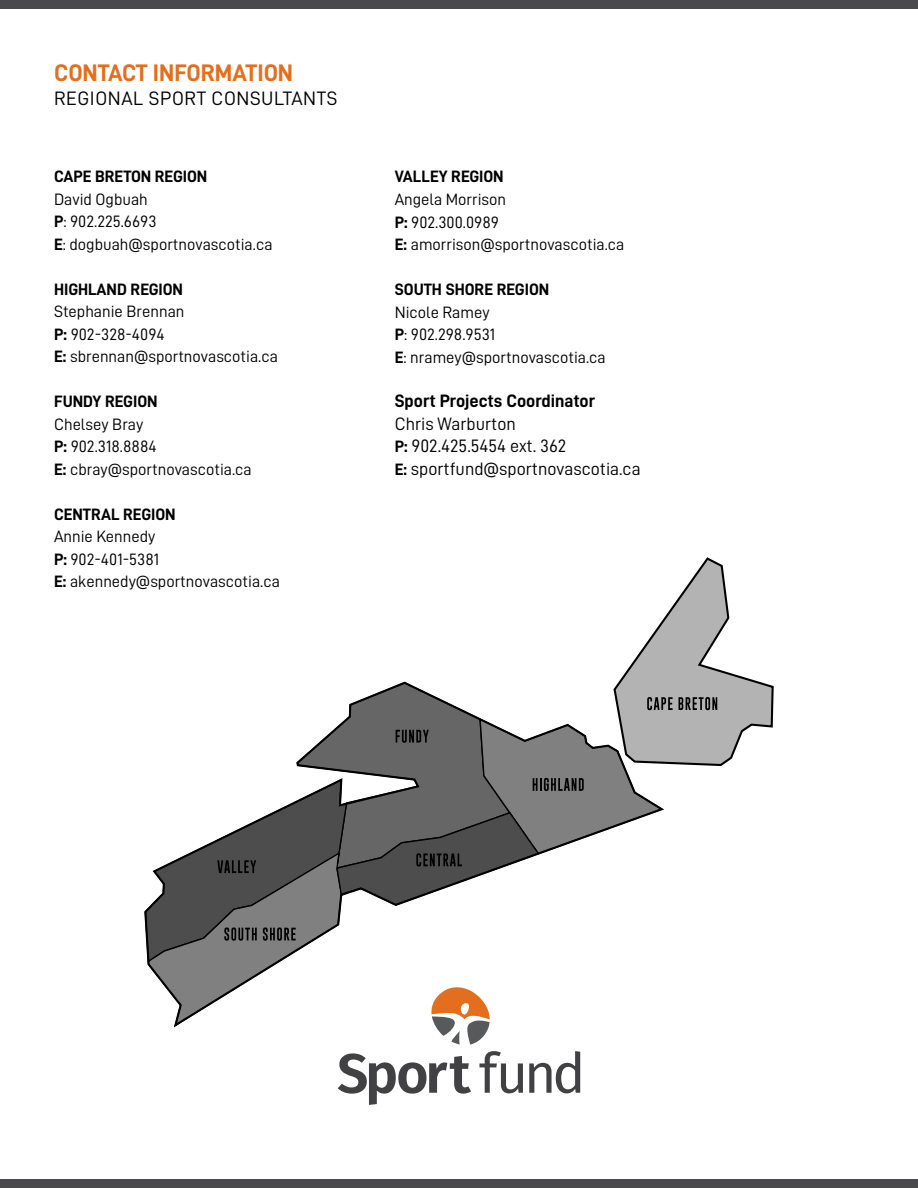
<style>
.page{position:relative;width:918px;height:1188px;background:#fff}
.page>*{position:absolute;margin:0;border:0;box-sizing:border-box;transform-origin:0 0}
.t1{font:24px "D DIN Bold";letter-spacing:-.01em;color:#e36f1e}
.t2{font:19.5px "D DIN";letter-spacing:.03em;color:#000}
.t3{font:18px/22.5px "D DIN";color:#000}
.t4{font:18px "D DIN Bold";color:#000}
.t5{font:16.5px/22.5px "D DIN";color:#000}
.t6{font:16.5px "D DIN Bold";letter-spacing:-.01em;color:#000}
.s1{font-family:"D DIN Bold"}
.s2{font-family:"D DIN Bold";font-size:16.5px}
</style>
<div class="page">
<div style="left:0;top:0;width:918px;height:9px;background:#4a4a4d"></div>
<div style="left:0;top:1179px;width:918px;height:9px;background:#4a4a4d"></div>
<svg style="left:144px;top:559px;width:629px;height:546px"></svg>
<h1 class="t1" style="left:54px;top:60px;width:241px">CONTACT INFORMATION</h1>
<p class="t2" style="left:54px;top:88px;width:285px">REGIONAL SPORT CONSULTANTS</p>
<p class="t6" style="left:54px;top:168px;width:155px">CAPE BRETON REGION</p>
<p class="t5" style="left:54px;top:188px;width:220px">David Ogbuah<br><span class="s1">P</span>: 902.225.6693<br><span class="s1">E</span>: dogbuah@sportnovascotia.ca</p>
<p class="t6" style="left:54px;top:280px;width:131px">HIGHLAND REGION</p>
<p class="t5" style="left:54px;top:300px;width:225px">Stephanie Brennan<br><span class="s1">P:</span> 902-328-4094<br><span class="s1">E:</span> sbrennan@sportnovascotia.ca</p>
<p class="t6" style="left:54px;top:393px;width:105px">FUNDY REGION</p>
<p class="t5" style="left:54px;top:413px;width:199px">Chelsey Bray<br><span class="s1">P:</span> 902.318.8884<br><span class="s1">E:</span> cbray@sportnovascotia.ca</p>
<p class="t6" style="left:54px;top:505px;width:123px">CENTRAL REGION</p>
<p class="t5" style="left:54px;top:525px;width:227px">Annie Kennedy<br><span class="s1">P:</span> 902-401-5381<br><span class="s1">E:</span> akennedy@sportnovascotia.ca</p>
<p class="t6" style="left:395px;top:168px;width:110px">VALLEY REGION</p>
<p class="t5" style="left:395px;top:188px;width:231px">Angela Morrison<br><span class="s1">P:</span> 902.300.0989<br><span class="s1">E:</span> amorrison@sportnovascotia.ca</p>
<p class="t6" style="left:395px;top:280px;width:156px">SOUTH SHORE REGION</p>
<p class="t5" style="left:395px;top:300px;width:213px">Nicole Ramey<br><span class="s1">P</span>: 902.298.9531<br><span class="s1">E</span>: nramey@sportnovascotia.ca</p>
<p class="t4" style="left:395px;top:391px;width:202px">Sport Projects Coordinator</p>
<p class="t3" style="left:395px;top:412px;width:247px">Chris Warburton<br><span class="s2">P:</span> 902.425.5454 ext. 362<br><span class="s2">E:</span> sportfund@sportnovascotia.ca</p>
</div>
